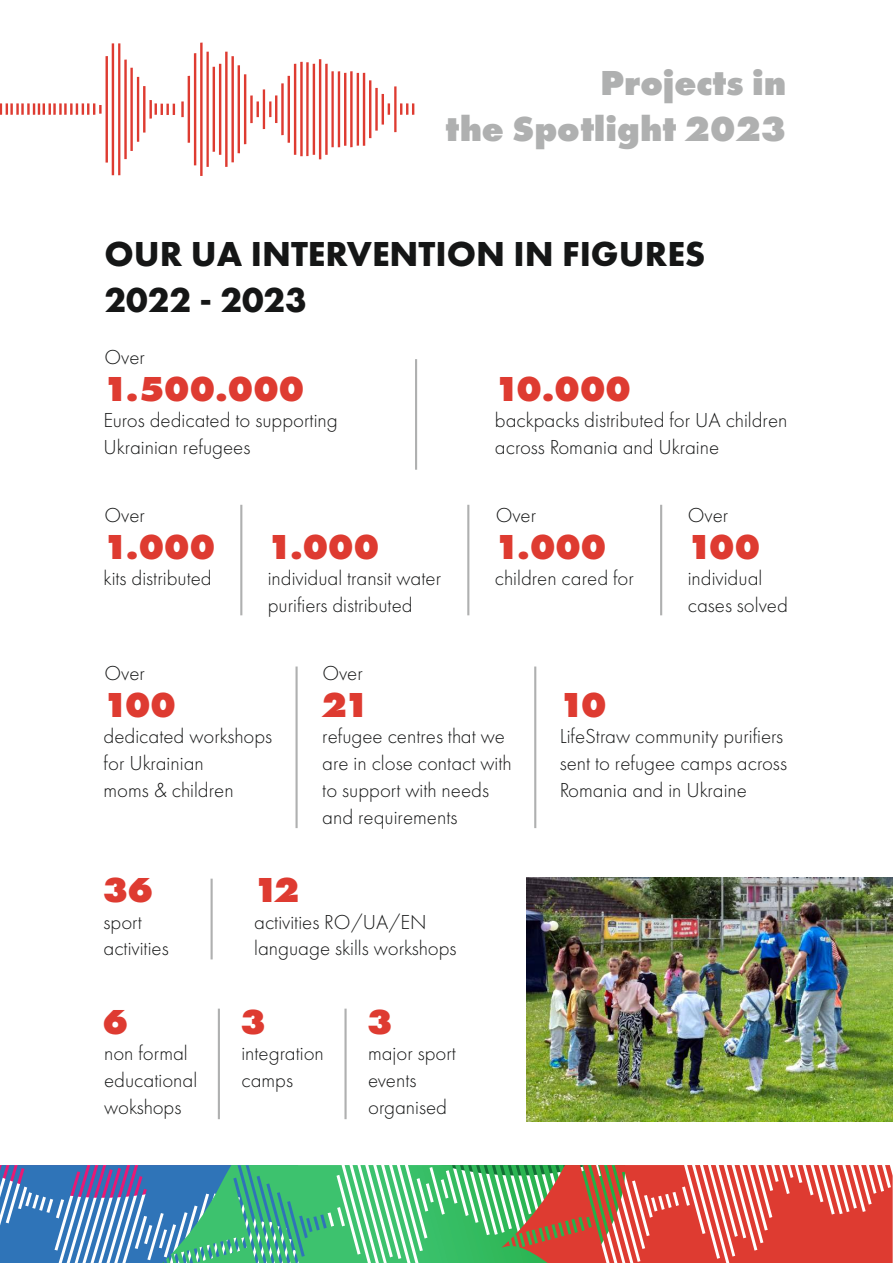
<style>
.page{position:relative;width:893px;height:1263px;background:#fff}
.page>*{position:absolute;margin:0;border:0;box-sizing:border-box;transform-origin:0 0}
.t1{font:800 36px "Futura PT";color:#de3b31}
.t2{font:700 36px/46.2px "Futura PT";color:#151616}
.t3{font:800 36px/46.2px "Futura PT";color:#afb0b0;text-align:right}
.t4{font:300 21px/26.8px "Futura PT";color:#151616}
</style>
<div class="page">
<svg style="left:0;top:1165px;width:893px;height:98px;background:#8d8d7d"></svg>
<hr style="left:112px;top:43px;width:2px;height:132px;background:#de3b31">
<hr style="left:118px;top:43px;width:2px;height:132px;background:#de3b31">
<hr style="left:106px;top:56px;width:2px;height:107px;background:#de3b31">
<hr style="left:200px;top:43px;width:3px;height:133px;background:#de3b31">
<hr style="left:124px;top:60px;width:3px;height:99px;background:#de3b31">
<hr style="left:225px;top:52px;width:3px;height:115px;background:#de3b31">
<hr style="left:206px;top:52px;width:3px;height:115px;background:#de3b31">
<hr style="left:194px;top:53px;width:2px;height:112px;background:#de3b31">
<hr style="left:130px;top:68px;width:3px;height:83px;background:#de3b31">
<hr style="left:231px;top:56px;width:3px;height:106px;background:#de3b31">
<hr style="left:319px;top:59px;width:2px;height:100px;background:#de3b31">
<hr style="left:300px;top:62px;width:3px;height:94px;background:#de3b31">
<hr style="left:306px;top:62px;width:3px;height:94px;background:#de3b31">
<hr style="left:219px;top:64px;width:2px;height:91px;background:#de3b31">
<hr style="left:313px;top:64px;width:2px;height:91px;background:#de3b31">
<hr style="left:325px;top:64px;width:3px;height:91px;background:#de3b31">
<hr style="left:294px;top:64px;width:2px;height:91px;background:#de3b31">
<hr style="left:238px;top:65px;width:2px;height:88px;background:#de3b31">
<hr style="left:213px;top:67px;width:2px;height:85px;background:#de3b31">
<hr style="left:137px;top:77px;width:2px;height:65px;background:#de3b31">
<hr style="left:331px;top:71px;width:3px;height:76px;background:#de3b31">
<hr style="left:350px;top:71px;width:3px;height:76px;background:#de3b31">
<hr style="left:338px;top:71px;width:2px;height:76px;background:#de3b31">
<hr style="left:363px;top:73px;width:2px;height:73px;background:#de3b31">
<hr style="left:357px;top:73px;width:2px;height:73px;background:#de3b31">
<hr style="left:344px;top:73px;width:2px;height:73px;background:#de3b31">
<hr style="left:244px;top:74px;width:2px;height:70px;background:#de3b31">
<hr style="left:288px;top:76px;width:2px;height:67px;background:#de3b31">
<hr style="left:188px;top:76px;width:2px;height:67px;background:#de3b31">
<hr style="left:143px;top:86px;width:2px;height:47px;background:#de3b31">
<hr style="left:369px;top:80px;width:2px;height:58px;background:#de3b31">
<hr style="left:281px;top:83px;width:3px;height:52px;background:#de3b31">
<hr style="left:394px;top:86px;width:2px;height:46px;background:#de3b31">
<hr style="left:375px;top:88px;width:3px;height:43px;background:#de3b31">
<hr style="left:263px;top:89px;width:2px;height:40px;background:#de3b31">
<hr style="left:382px;top:94px;width:2px;height:31px;background:#de3b31">
<hr style="left:275px;top:95px;width:2px;height:28px;background:#de3b31">
<hr style="left:250px;top:95px;width:3px;height:28px;background:#de3b31">
<hr style="left:149px;top:100px;width:3px;height:19px;background:#de3b31">
<svg style="left:155px;top:103px;width:20px;height:12px"></svg>
<svg style="left:400px;top:103px;width:14px;height:12px"></svg>
<hr style="left:181px;top:101px;width:3px;height:16px;background:#de3b31">
<svg style="left:257px;top:101px;width:2px;height:16px"></svg>
<svg style="left:269px;top:101px;width:2px;height:16px"></svg>
<svg style="left:388px;top:103px;width:2px;height:12px"></svg>
<svg style="left:0;top:103px;width:102px;height:12px"></svg>
<img style="left:526px;top:878px;width:367px;height:244px">
<hr style="left:415px;top:359px;width:2px;height:111px;background:#afb0b0">
<hr style="left:467px;top:505px;width:2px;height:110px;background:#afb0b0">
<hr style="left:240px;top:505px;width:2px;height:110px;background:#afb0b0">
<hr style="left:660px;top:505px;width:2px;height:110px;background:#afb0b0">
<hr style="left:295px;top:666px;width:3px;height:162px;background:#afb0b0">
<hr style="left:534px;top:666px;width:2px;height:162px;background:#afb0b0">
<hr style="left:218px;top:1008px;width:2px;height:111px;background:#afb0b0">
<hr style="left:344px;top:1008px;width:3px;height:111px;background:#afb0b0">
<hr style="left:211px;top:879px;width:2px;height:80px;background:#afb0b0">
<h1 class="t3" style="left:446px;top:62px;width:342px">Projects in<br>the Spotlight 2023</h1>
<h1 class="t2" style="left:105px;top:233px;width:602px">OUR UA INTERVENTION IN FIGURES<br>2022 - 2023</h1>
<p class="t4" style="left:104px;top:345px;width:42px">Over</p>
<h1 class="t1" style="left:103px;top:373px;width:203px">1.500.000</h1>
<p class="t4" style="left:104px;top:408px;width:236px">Euros dedicated to supporting<br>Ukrainian refugees</p>
<p class="t4" style="left:104px;top:503px;width:42px">Over</p>
<h1 class="t1" style="left:103px;top:531px;width:114px">1.000</h1>
<p class="t4" style="left:104px;top:566px;width:110px">kits distributed</p>
<p class="t4" style="left:104px;top:661px;width:42px">Over</p>
<h1 class="t1" style="left:267px;top:531px;width:114px">1.000</h1>
<p class="t4" style="left:268px;top:566px;width:175px">individual transit water purifiers distributed</p>
<p class="t4" style="left:322px;top:661px;width:42px">Over</p>
<h1 class="t1" style="left:494px;top:373px;width:138px">10.000</h1>
<p class="t4" style="left:495px;top:408px;width:294px">backpacks distributed for UA children across Romania and Ukraine</p>
<p class="t4" style="left:496px;top:503px;width:42px">Over</p>
<h1 class="t1" style="left:494px;top:531px;width:114px">1.000</h1>
<p class="t4" style="left:495px;top:566px;width:141px">children cared for</p>
<p class="t4" style="left:688px;top:503px;width:42px">Over</p>
<h1 class="t1" style="left:687px;top:531px;width:75px">100</h1>
<p class="t4" style="left:688px;top:566px;width:102px">individual cases solved</p>
<h1 class="t1" style="left:103px;top:690px;width:75px">100</h1>
<p class="t4" style="left:104px;top:724px;width:170px">dedicated workshops for Ukrainian<br>moms &amp; children</p>
<h1 class="t1" style="left:321px;top:690px;width:49px">21</h1>
<p class="t4" style="left:322px;top:724px;width:191px">refugee centres that we are in close contact with to support with needs and requirements</p>
<h1 class="t1" style="left:103px;top:875px;width:52px">36</h1>
<p class="t4" style="left:104px;top:909px;width:67px">sport activities</p>
<h1 class="t1" style="left:103px;top:1006px;width:27px">6</h1>
<p class="t4" style="left:104px;top:1041px;width:95px">non formal educational wokshops</p>
<h1 class="t1" style="left:253px;top:875px;width:47px">12</h1>
<p class="t4" style="left:254px;top:909px;width:204px">activities RO/UA/EN language skills workshops</p>
<h1 class="t1" style="left:241px;top:1006px;width:27px">3</h1>
<p class="t4" style="left:241px;top:1041px;width:84px">integration camps</p>
<h1 class="t1" style="left:367px;top:1006px;width:27px">3</h1>
<p class="t4" style="left:368px;top:1041px;width:89px">major sport events organised</p>
<h1 class="t1" style="left:559px;top:690px;width:49px">10</h1>
<p class="t4" style="left:560px;top:724px;width:229px">LifeStraw community purifiers sent to refugee camps across<br>Romania and in Ukraine</p>
</div>
